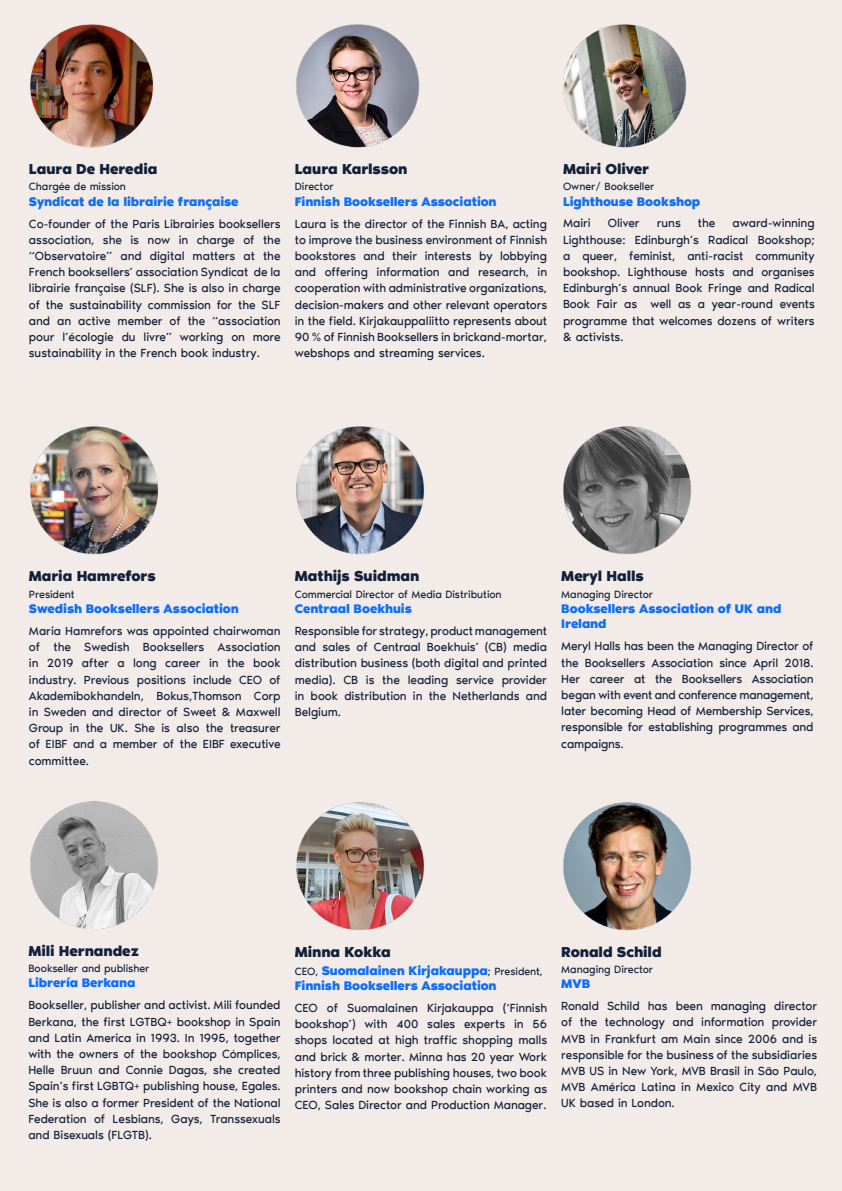
<style>
.page{position:relative;width:842px;height:1191px;background:#f3ebe8}
.page>*{position:absolute;margin:0;border:0;box-sizing:border-box;transform-origin:0 0}
.t1{font:700 14.8px "Noir Pro";letter-spacing:-.01em;color:#12213b}
.t2{font:700 12.8px/15.4px "Noir Pro";letter-spacing:-.01em;color:#0d6efc}
.t3{font:12.1px/16.2px "Noir Pro";letter-spacing:-.01em;color:#12213b;text-align:justify}
.t4{font:10.8px "Noir Pro";letter-spacing:-.01em;color:#12213b}
.s1{font-weight:400;font-size:10.8px;color:#12213b}
</style>
<div class="page">
<img style="left:295px;top:23px;width:126px;height:125px;border-radius:63px">
<img style="left:561px;top:23px;width:126px;height:125px;border-radius:63px">
<img style="left:29px;top:425px;width:131px;height:131px;border-radius:65px">
<img style="left:28px;top:799px;width:131px;height:131px;border-radius:65px">
<img style="left:561px;top:425px;width:131px;height:131px;border-radius:65px">
<img style="left:561px;top:800px;width:131px;height:131px;border-radius:65px">
<img style="left:295px;top:425px;width:131px;height:131px;border-radius:65px">
<img style="left:295px;top:800px;width:131px;height:131px;border-radius:65px">
<img style="left:29px;top:23px;width:126px;height:125px;border-radius:63px">
<p class="t1" style="left:29px;top:157px;width:130px">Laura De Heredia</p>
<p class="t4" style="left:29px;top:178px;width:98px">Chargée de mission</p>
<p class="t2" style="left:29px;top:193px;width:211px">Syndicat de la librairie française</p>
<p class="t3" style="left:29px;top:215px;width:253px">Co-founder of the Paris Librairies booksellers association, she is now in charge of the “Observatoire” and digital matters at the French booksellers’ association Syndicat de la librairie française (SLF). She is also in charge of the sustainability commission for the SLF and an active member of the “association pour l’écologie du livre” working on more sustainability in the French book industry.</p>
<p class="t1" style="left:295px;top:157px;width:114px">Laura Karlsson</p>
<p class="t4" style="left:295px;top:178px;width:40px">Director</p>
<p class="t2" style="left:295px;top:193px;width:203px">Finnish Booksellers Association</p>
<p class="t3" style="left:295px;top:215px;width:254px">Laura is the director of the Finnish BA, acting to improve the business environment of Finnish bookstores and their interests by lobbying and offering information and research, in cooperation with administrative organizations, decision-makers and other relevant operators in the field. Kirjakauppaliitto represents about 90 % of Finnish Booksellers in brickand-mortar, webshops and streaming services.</p>
<p class="t1" style="left:563px;top:157px;width:88px">Mairi Oliver</p>
<p class="t4" style="left:563px;top:178px;width:93px">Owner/ Bookseller</p>
<p class="t2" style="left:563px;top:192px;width:139px">Lighthouse Bookshop</p>
<p class="t3" style="left:563px;top:214px;width:29px">Mairi</p>
<p class="t3" style="left:608px;top:214px;width:33px">Oliver</p>
<p class="t3" style="left:657px;top:214px;width:26px">runs</p>
<p class="t3" style="left:698px;top:214px;width:19px">the</p>
<p class="t3" style="left:563px;top:214px;width:253px;text-indent:170px">award-winning Lighthouse: Edinburgh’s Radical Bookshop; a queer, feminist, anti-racist community bookshop. Lighthouse hosts and organises Edinburgh’s annual Book Fringe and Radical Book Fair as well as a year-round events programme that welcomes dozens of writers &amp; activists.</p>
<p class="t1" style="left:29px;top:564px;width:128px">Maria Hamrefors</p>
<p class="t4" style="left:29px;top:586px;width:47px">President</p>
<p class="t2" style="left:29px;top:600px;width:211px">Swedish Booksellers Association</p>
<p class="t3" style="left:29px;top:622px;width:253px">Maria Hamrefors was appointed chairwoman of the Swedish Booksellers Association in 2019 after a long career in the book industry. Previous positions include CEO of Akademibokhandeln, Bokus,Thomson Corp in Sweden and director of Sweet &amp; Maxwell Group in the UK. She is also the treasurer of EIBF and a member of the EIBF executive committee.</p>
<p class="t1" style="left:295px;top:564px;width:126px">Mathijs Suidman</p>
<p class="t4" style="left:295px;top:586px;width:208px">Commercial Director of Media Distribution</p>
<p class="t2" style="left:295px;top:600px;width:119px">Centraal Boekhuis</p>
<p class="t3" style="left:295px;top:622px;width:254px">Responsible for strategy, product management and sales of Centraal Boekhuis’ (CB) media distribution business (both digital and printed media). CB is the leading service provider in book distribution in the Netherlands and Belgium.</p>
<p class="t1" style="left:561px;top:564px;width:84px">Meryl Halls</p>
<p class="t4" style="left:561px;top:586px;width:93px">Managing Director</p>
<p class="t2" style="left:561px;top:600px;width:222px">Booksellers Association of UK and<br>Ireland</p>
<p class="t3" style="left:561px;top:637px;width:254px">Meryl Halls has been the Managing Director of the Booksellers Association since April 2018.<br>Her career at the Booksellers Association began with event and conference management, later becoming Head of Membership Services, responsible for establishing programmes and campaigns.</p>
<p class="t1" style="left:28px;top:938px;width:112px">Mili Hernandez</p>
<p class="t4" style="left:28px;top:960px;width:123px">Bookseller and publisher</p>
<p class="t2" style="left:28px;top:974px;width:109px">Librería Berkana</p>
<p class="t3" style="left:28px;top:996px;width:254px">Bookseller, publisher and activist. Mili founded Berkana, the first LGTBQ+ bookshop in Spain and Latin America in 1993. In 1995, together with the owners of the bookshop Cómplices, Helle Bruun and Connie Dagas, she created Spain’s first LGBTQ+ publishing house, Egales.<br>She is also a former President of the National Federation of Lesbians, Gays, Transsexuals and Bisexuals (FLGTB).</p>
<p class="t1" style="left:295px;top:939px;width:98px">Minna Kokka</p>
<p class="t2" style="left:295px;top:961px;width:249px"><span class="s1">CEO,</span> Suomalainen Kirjakauppa<span class="s1">; President,<br></span>Finnish Booksellers Association</p>
<p class="t3" style="left:295px;top:999px;width:254px">CEO of Suomalainen Kirjakauppa (‘Finnish bookshop’) with 400 sales experts in 56 shops located at high traffic shopping malls and brick &amp; morter. Minna has 20 year Work history from three publishing houses, two book printers and now bookshop chain working as CEO, Sales Director and Production Manager.</p>
<p class="t1" style="left:561px;top:939px;width:102px">Ronald Schild</p>
<p class="t4" style="left:561px;top:961px;width:93px">Managing Director</p>
<p class="t2" style="left:561px;top:975px;width:30px">MVB</p>
<p class="t3" style="left:561px;top:997px;width:257px">Ronald Schild has been managing director of the technology and information provider MVB in Frankfurt am Main since 2006 and is responsible for the business of the subsidiaries MVB US in New York, MVB Brasil in São Paulo, MVB América Latina in Mexico City and MVB UK based in London.</p>
</div>
